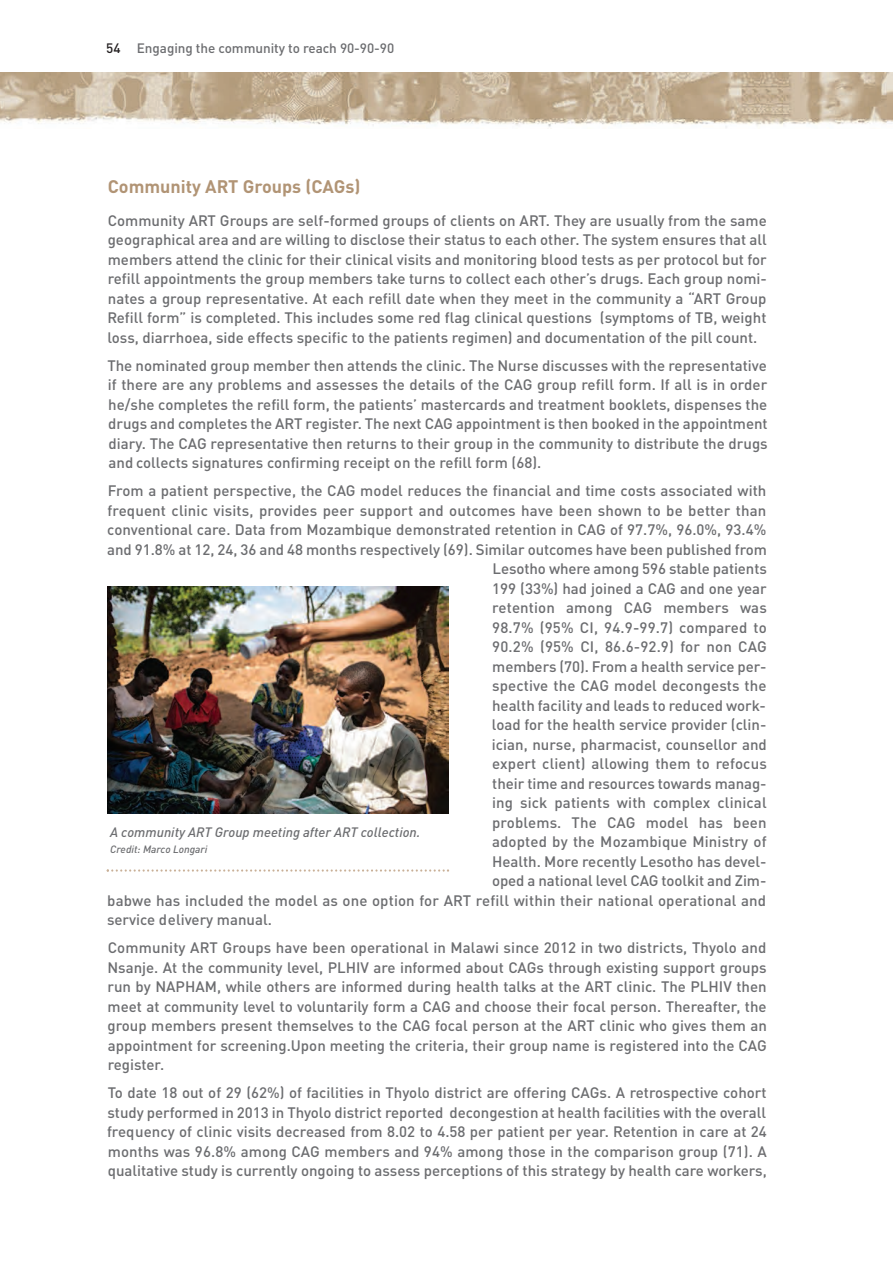
<style>
.page{position:relative;width:893px;height:1263px;background:#fff}
.page>*{position:absolute;margin:0;border:0;box-sizing:border-box;transform-origin:0 0}
.t1{font:700 18px "DIN Pro";color:#b19475}
.t2{font:500 15px/19.5px "DIN Pro";color:#6c6d70;text-align:justify}
.t3{font:italic 500 13.5px "DIN Pro";color:#6c6d70}
.t4{font:500 13.5px "DIN Pro";letter-spacing:-.005em;color:#6c6d70}
.t5{font:italic 500 10.5px "DIN Pro";color:#6c6d70}
.s1{color:#231f20}
</style>
<div class="page">
<img style="left:0;top:72px;width:893px;height:56px">
<img style="left:108px;top:586px;width:340px;height:227px">
<svg style="left:107px;top:869px;width:342px;height:3px"></svg>
<p class="t4" style="left:106px;top:43px;width:289px"><span class="s1">54</span> Engaging the community to reach 90-90-90</p>
<p class="t1" style="left:108px;top:180px;width:254px">Community ART Groups (CAGs)</p>
<p class="t2" style="left:107px;top:212px;width:661px">Community ART Groups are self-formed groups of clients on ART. They are usually from the same geographical area and are willing to disclose their status to each other. The system ensures that all members attend the clinic for their clinical visits and monitoring blood tests as per protocol but for refill appointments the group members take turns to collect each other’s drugs. Each group nomi&shy;nates a group representative. At each refill date when they meet in the community a “ART Group Refill form” is completed. This includes some red flag clinical questions (symptoms of TB, weight loss, diarrhoea, side effects specific to the patients regimen) and documentation of the pill count.</p>
<p class="t2" style="left:107px;top:357px;width:662px">The nominated group member then attends the clinic. The Nurse discusses with the representative if there are any problems and assesses the details of the CAG group refill form. If all is in order he/she completes the refill form, the patients’ mastercards and treatment booklets, dispenses the drugs and completes the ART register. The next CAG appointment is then booked in the appointment diary. The CAG representative then returns to their group in the community to distribute the drugs and collects signatures confirming receipt on the refill form (68).</p>
<p class="t2" style="left:108px;top:482px;width:660px">From a patient perspective, the CAG model reduces the financial and time costs associated with</p>
<p class="t2" style="left:107px;top:502px;width:660px">frequent clinic visits, provides peer support and outcomes have been shown to be better than</p>
<p class="t2" style="left:107px;top:521px;width:660px">conventional care. Data from Mozambique demonstrated retention in CAG of 97.7%, 96.0%, 93.4%</p>
<p class="t2" style="left:107px;top:541px;width:661px">and 91.8% at 12, 24, 36 and 48 months respectively (69). Similar outcomes have been published from</p>
<p class="t2" style="left:492px;top:560px;width:276px">Lesotho where among 596 stable patients</p>
<p class="t2" style="left:492px;top:580px;width:276px">199 (33%) had joined a CAG and one year</p>
<p class="t2" style="left:492px;top:599px;width:276px">retention among CAG members was</p>
<p class="t2" style="left:492px;top:619px;width:276px">98.7% (95% CI, 94.9-99.7) compared to</p>
<p class="t2" style="left:492px;top:638px;width:276px">90.2% (95% CI, 86.6-92.9) for non CAG</p>
<p class="t2" style="left:492px;top:658px;width:276px">members (70). From a health service per-</p>
<p class="t2" style="left:492px;top:677px;width:276px">spective the CAG model decongests the</p>
<p class="t2" style="left:492px;top:697px;width:275px">health facility and leads to reduced work-</p>
<p class="t2" style="left:492px;top:716px;width:276px">load for the health service provider (clin-</p>
<p class="t2" style="left:492px;top:736px;width:276px">ician, nurse, pharmacist, counsellor and</p>
<p class="t2" style="left:492px;top:755px;width:276px">expert client) allowing them to refocus</p>
<p class="t2" style="left:492px;top:775px;width:276px">their time and resources towards manag-</p>
<p class="t2" style="left:492px;top:794px;width:276px">ing sick patients with complex clinical</p>
<p class="t2" style="left:492px;top:814px;width:276px">problems. The CAG model has been</p>
<p class="t2" style="left:492px;top:833px;width:276px">adopted by the Mozambique Ministry of</p>
<p class="t2" style="left:492px;top:853px;width:276px">Health. More recently Lesotho has devel-</p>
<p class="t2" style="left:492px;top:872px;width:276px">oped a national level CAG toolkit and Zim-</p>
<p class="t2" style="left:107px;top:892px;width:660px">babwe has included the model as one option for ART refill within their national operational and</p>
<p class="t2" style="left:107px;top:911px;width:166px">service delivery manual.</p>
<p class="t2" style="left:107px;top:939px;width:661px">Community ART Groups have been operational in Malawi since 2012 in two districts, Thyolo and Nsanje. At the community level, PLHIV are informed about CAGs through existing support groups run by NAPHAM, while others are informed during health talks at the ART clinic. The PLHIV then meet at community level to voluntarily form a CAG and choose their focal person. Thereafter, the group members present themselves to the CAG focal person at the ART clinic who gives them an appointment for screening.Upon meeting the criteria, their group name is registered into the CAG register.</p>
<p class="t2" style="left:107px;top:1084px;width:661px">To date 18 out of 29 (62%) of facilities in Thyolo district are offering CAGs. A retrospective cohort study performed in 2013 in Thyolo district reported decongestion at health facilities with the overall frequency of clinic visits decreased from 8.02 to 4.58 per patient per year. Retention in care at 24 months was 96.8% among CAG members and 94% among those in the comparison group (71). A qualitative study is currently ongoing to assess perceptions of this strategy by health care workers,</p>
<p class="t3" style="left:110px;top:827px;width:312px">A community ART Group meeting after ART collection.</p>
<p class="t5" style="left:110px;top:845px;width:99px">Credit: Marco Longari</p>
</div>
